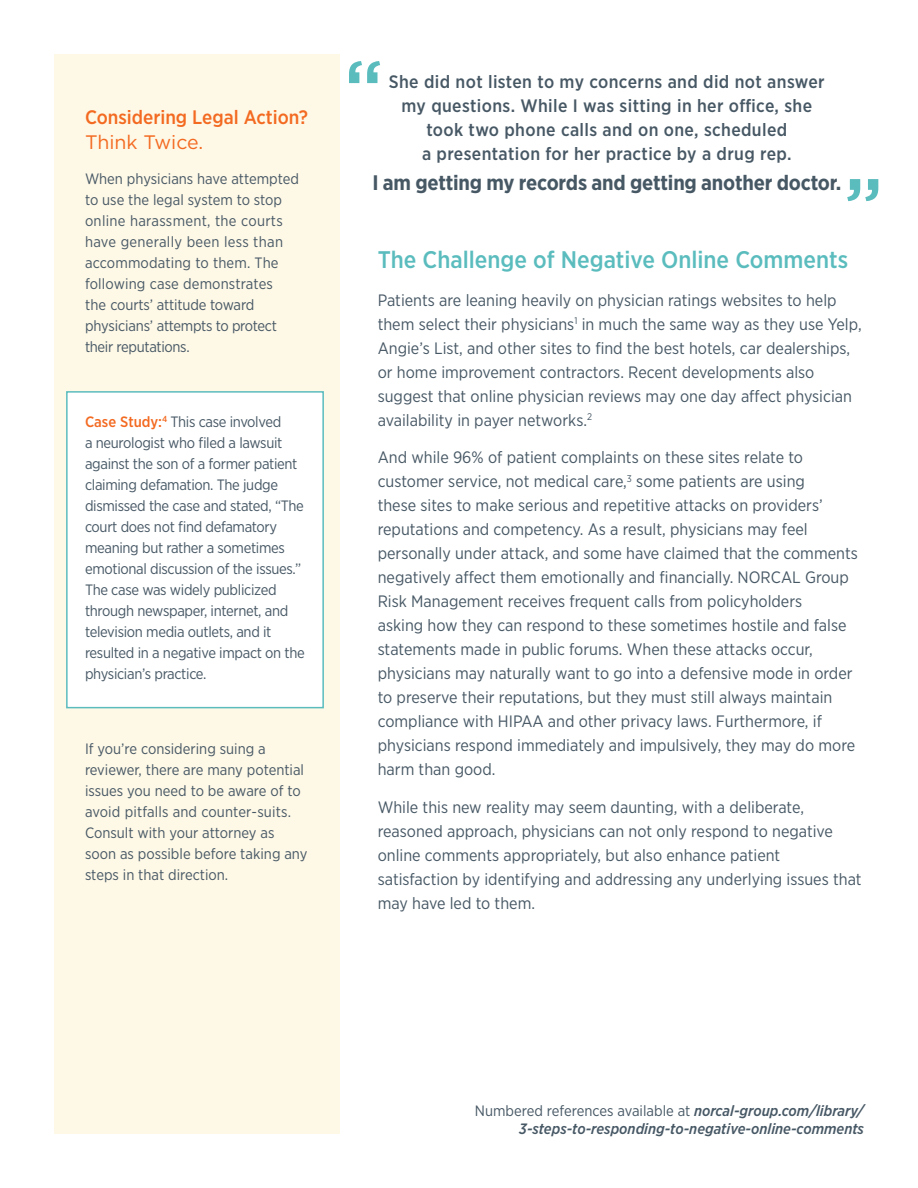
<style>
.page{position:relative;width:918px;height:1188px;background:#fff}
.page>*{position:absolute;margin:0;border:0;box-sizing:border-box;transform-origin:0 0}
.t1{font:500 78px "Gotham";color:#5bbcbe}
.t2{font:500 24px "Gotham Narrow";color:#5bbcbe}
.t3{font:700 21px "Gotham Narrow";letter-spacing:-.01em;color:#475865}
.t4{font:500 19.5px/25.5px "Gotham Narrow";color:#f36a21}
.t5{font:500 18px/24px "Gotham Narrow";letter-spacing:.02em;color:#475865;text-align:center}
.t6{font:16.5px/24px "Gotham Narrow";color:#475865}
.t7{font:15px/21px "Gotham Narrow";color:#475865}
.t8{font:15px/21px "Gotham Narrow";letter-spacing:-.02em;color:#475865}
.t9{font:italic 500 15px/18px "Gotham Narrow";color:#475865;text-align:right}
.s1{font-family:"Gotham";font-weight:400}
.s2{font-weight:500;color:#f36a21}
.s3{font-weight:400;font-style:normal}
</style>
<div class="page">
<div style="left:54px;top:54px;width:285px;height:1080px;background:#fef8e6"></div>
<div style="left:66px;top:391px;width:258px;height:317px;background:#fff;border:2px solid #5bbcbe"></div>
<p class="t4" style="left:85px;top:104px;width:225px">Considering Legal Action?<br><span class="s1">Think Twice.</span></p>
<p class="t7" style="left:85px;top:168px;width:216px">When physicians have attempted to use the legal system to stop online harassment, the courts have generally been less than accommodating to them. The following case demonstrates<br>the courts’ attitude toward physicians’ attempts to protect their reputations.</p>
<p class="t8" style="left:85px;top:411px;width:221px"><span class="s2">Case Study:</span><sup>4</sup> This case involved<br>a neurologist who filed a lawsuit against the son of a former patient claiming defamation. The judge dismissed the case and stated, “The court does not find defamatory meaning but rather a sometimes emotional discussion of the issues.”<br>The case was widely publicized through newspaper, internet, and television media outlets, and it resulted in a negative impact on the physician’s practice.</p>
<p class="t7" style="left:85px;top:738px;width:224px">If you’re considering suing a reviewer, there are many potential issues you need to be aware of to avoid pitfalls and counter-suits.<br>Consult with your attorney as soon as possible before taking any steps in that direction.</p>
<p class="t1" style="left:344px;top:37px;width:41px">“</p>
<p class="t5" style="left:389px;top:69px;width:437px">She did not listen to my concerns and did not answer my questions. While I was sitting in her office, she took two phone calls and on one, scheduled<br>a presentation for her practice by a drug rep.</p>
<p class="t3" style="left:372px;top:169px;width:470px">I am getting my records and getting another doctor.</p>
<p class="t1" style="left:883px;top:225px;width:41px;rotate:-180deg">“</p>
<p class="t2" style="left:378px;top:245px;width:472px">The Challenge of Negative Online Comments</p>
<p class="t6" style="left:378px;top:288px;width:485px">Patients are leaning heavily on physician ratings websites to help them select their physicians<sup>1</sup> in much the same way as they use Yelp, Angie’s List, and other sites to find the best hotels, car dealerships, or home improvement contractors. Recent developments also suggest that online physician reviews may one day affect physician availability in payer networks.<sup>2</sup></p>
<p class="t6" style="left:378px;top:445px;width:482px">And while 96% of patient complaints on these sites relate to customer service, not medical care,<sup>3</sup> some patients are using<br>these sites to make serious and repetitive attacks on providers’ reputations and competency. As a result, physicians may feel personally under attack, and some have claimed that the comments negatively affect them emotionally and financially. NORCAL Group Risk Management receives frequent calls from policyholders<br>asking how they can respond to these sometimes hostile and false statements made in public forums. When these attacks occur, physicians may naturally want to go into a defensive mode in order to preserve their reputations, but they must still always maintain compliance with HIPAA and other privacy laws. Furthermore, if physicians respond immediately and impulsively, they may do more harm than good.</p>
<p class="t6" style="left:378px;top:795px;width:485px">While this new reality may seem daunting, with a deliberate, reasoned approach, physicians can not only respond to negative online comments appropriately, but also enhance patient satisfaction by identifying and addressing any underlying issues that may have led to them.</p>
<p class="t9" style="left:475px;top:1102px;width:391px"><span class="s3">Numbered references available at</span> norcal-group.com/library/<br>3-steps-to-responding-to-negative-online-comments</p>
</div>
